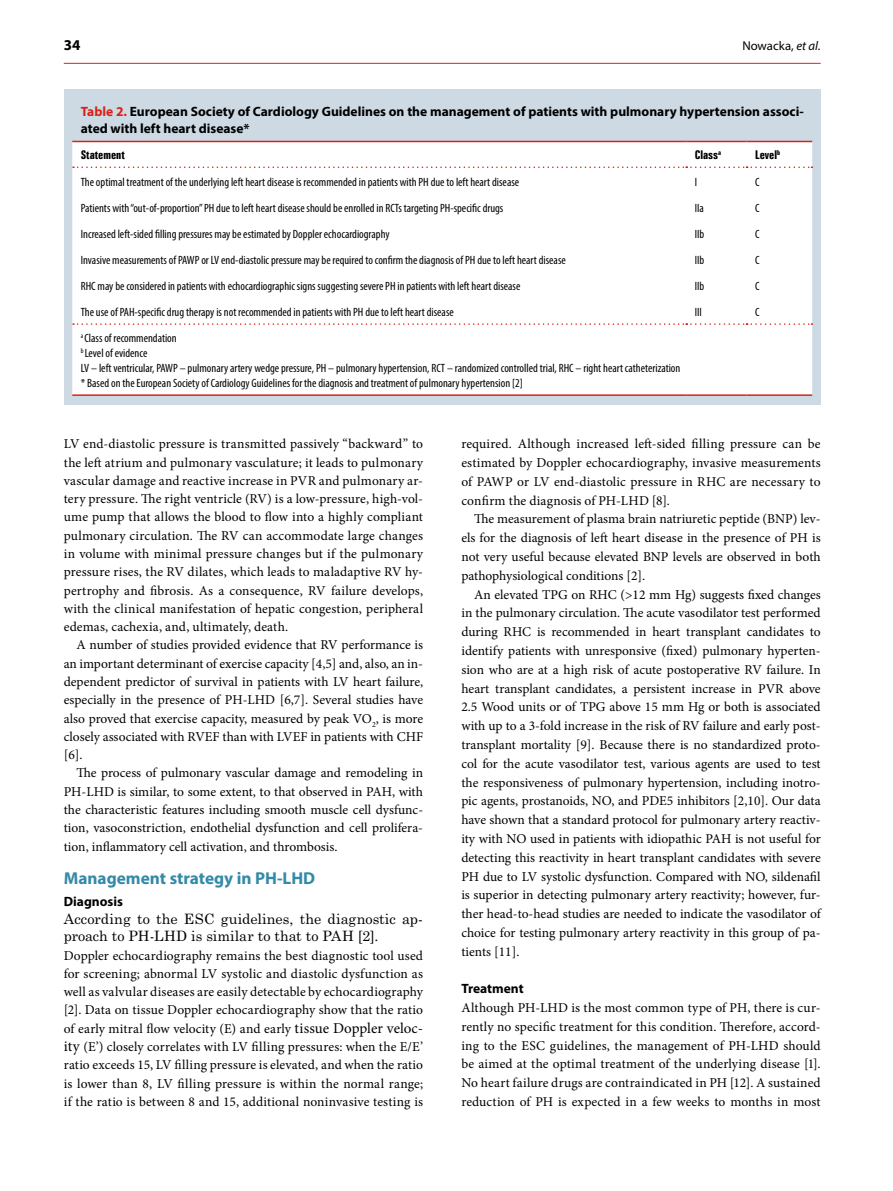
<style>
.page{position:relative;width:893px;height:1191px;background:#fff}
.page>*{position:absolute;margin:0;border:0;box-sizing:border-box;transform-origin:0 0}
.t1{font:700 17.25px "Myriad Pro";color:#338aa8}
.t2{font:700 15px "Myriad Pro";color:#000}
.t3{font:14.25px/17.5px "Century Schoolbook Pro Greek MP";letter-spacing:.005em;color:#000}
.t4{font:13.5px/18.8px "Minion Pro";color:#000;text-align:justify}
.t5{font:700 13.5px/16.5px "Myriad Pro";color:#000}
.t6{font:12.75px "Myriad Pro";color:#000}
.t7{font:condensed 12px/15px "Myriad Pro";color:#000}
.t8{font:10.95px "Zurich Bd X Cn PL";color:#000}
.s1{font-style:italic}
.s2{color:#da2118}
.s3{font-size:15px}
</style>
<div class="page">
<hr style="left:64px;top:63px;width:757px;height:1px;background:#da2118">
<div style="left:64px;top:89px;width:757px;height:315px;background:#cddae4"></div>
<div style="left:72px;top:142px;width:740px;height:252px;background:#fff"></div>
<svg style="left:73px;top:166px;width:739px;height:2px"></svg>
<hr style="left:72px;top:141px;width:614px;height:1px;background:#da2118">
<hr style="left:686px;top:141px;width:60px;height:1px;background:#da2118">
<hr style="left:746px;top:141px;width:66px;height:1px;background:#da2118">
<svg style="left:73px;top:323px;width:739px;height:2px"></svg>
<hr style="left:72px;top:394px;width:614px;height:2px;background:#da2118">
<hr style="left:686px;top:394px;width:60px;height:2px;background:#da2118">
<hr style="left:746px;top:394px;width:66px;height:2px;background:#da2118">
<p class="t2" style="left:64px;top:35px;width:18px">34</p>
<p class="t6" style="left:742px;top:38px;width:80px">Nowacka, <span class="s1">et al.</span></p>
<p class="t5" style="left:81px;top:103px;width:724px"><span class="s2">Table 2.</span> European Society of Cardiology Guidelines on the management of patients with pulmonary hypertension associ‑ ated with left heart disease*</p>
<p class="t8" style="left:81px;top:147px;width:45px">Statement</p>
<p class="t8" style="left:695px;top:147px;width:28px">Class<sup>a</sup></p>
<p class="t8" style="left:755px;top:147px;width:27px">Level<sup>b</sup></p>
<p class="t7" style="left:81px;top:174px;width:440px">The optimal treatment of the underlying left heart disease is recommended in patients with PH due to left heart disease</p>
<p class="t7" style="left:695px;top:174px;width:4px">I</p>
<p class="t7" style="left:755px;top:174px;width:6px">C</p>
<p class="t7" style="left:81px;top:200px;width:424px">Patients with “out‑of‑proportion” PH due to left heart disease should be enrolled in RCTs targeting PH‑specific drugs</p>
<p class="t7" style="left:695px;top:200px;width:11px">IIa</p>
<p class="t7" style="left:755px;top:200px;width:6px">C</p>
<p class="t7" style="left:81px;top:226px;width:310px">Increased left‑sided filling pressures may be estimated by Doppler echocardiography</p>
<p class="t7" style="left:695px;top:226px;width:11px">IIb</p>
<p class="t7" style="left:755px;top:226px;width:6px">C</p>
<p class="t7" style="left:81px;top:252px;width:486px">Invasive measurements of PAWP or LV end‑diastolic pressure may be required to confirm the diagnosis of PH due to left heart disease</p>
<p class="t7" style="left:695px;top:252px;width:11px">IIb</p>
<p class="t7" style="left:755px;top:252px;width:6px">C</p>
<p class="t7" style="left:81px;top:278px;width:441px">RHC may be considered in patients with echocardiographic signs suggesting severe PH in patients with left heart disease</p>
<p class="t7" style="left:695px;top:278px;width:11px">IIb</p>
<p class="t7" style="left:755px;top:278px;width:6px">C</p>
<p class="t7" style="left:81px;top:304px;width:375px">The use of PAH‑specific drug therapy is not recommended in patients with PH due to left heart disease</p>
<p class="t7" style="left:695px;top:304px;width:9px">III</p>
<p class="t7" style="left:755px;top:304px;width:6px">C</p>
<p class="t7" style="left:81px;top:330px;width:601px"><sup>a</sup> Class of recommendation<br><sup>b</sup> Level of evidence<br>LV – left ventricular, PAWP – pulmonary artery wedge pressure, PH – pulmonary hypertension, RCT – randomized controlled trial, RHC – right heart catheterization * Based on the European Society of Cardiology Guidelines for the diagnosis and treatment of pulmonary hypertension [2]</p>
<p class="t4" style="left:64px;top:435px;width:361px;line-height:18.3px">LV end‑diastolic pressure is transmitted passively “backward” to the left atrium and pulmonary vasculature; it leads to pulmonary vascular damage and reactive increase in PVR and pulmonary ar‑ tery pressure. The right ventricle (RV) is a low‑pressure, high‑vol‑ ume pump that allows the blood to flow into a highly compliant pulmonary circulation. The RV can accommodate large changes in volume with minimal pressure changes but if the pulmonary pressure rises, the RV dilates, which leads to maladaptive RV hy‑ pertrophy and fibrosis. As a consequence, RV failure develops, with the clinical manifestation of hepatic congestion, peripheral edemas, cachexia, and, ultimately, death.</p>
<p class="t4" style="left:64px;top:636px;width:361px;line-height:18.3px;text-indent:13px">A number of studies provided evidence that RV performance is an important determinant of exercise capacity [4,5] and, also, an in‑ dependent predictor of survival in patients with LV heart failure, especially in the presence of PH‑LHD [6,7]. Several studies have also proved that exercise capacity, measured by peak VO<sub>2</sub>, is more closely associated with RVEF than with LVEF in patients with CHF [6].</p>
<p class="t4" style="left:64px;top:764px;width:361px;line-height:18.3px;text-indent:13px">The process of pulmonary vascular damage and remodeling in PH‑LHD is similar, to some extent, to that observed in PAH, with the characteristic features including smooth muscle cell dysfunc‑ tion, vasoconstriction, endothelial dysfunction and cell prolifera‑ tion, inflammatory cell activation, and thrombosis.</p>
<p class="t1" style="left:64px;top:867px;width:253px">Management strategy in PH‑LHD</p>
<p class="t5" style="left:64px;top:893px;width:61px">Diagnosis</p>
<p class="t3" style="left:64px;top:909px;width:361px">According to the ESC guidelines, the diagnostic ap‑ proach to PH‑LHD is similar to that to PAH [2].</p>
<p class="t4" style="left:64px;top:946px;width:361px;line-height:18.3px">Doppler echocardiography remains the best diagnostic tool used for screening; abnormal LV systolic and diastolic dysfunction as well as valvular diseases are easily detectable by echocardiography [2]. Data on tissue Doppler echocardiography show that the ratio of early mitral flow velocity (E) and early <span class="s3">tissue Doppler veloc‑ ity</span> (E’) closely correlates with LV filling pressures: when the E/E’ ratio exceeds 15, LV filling pressure is elevated, and when the ratio is lower than 8, LV filling pressure is within the normal range; if the ratio is between 8 and 15, additional noninvasive testing is</p>
<p class="t4" style="left:461px;top:434px;width:361px">required. Although increased left‑sided filling pressure can be estimated by Doppler echocardiography, invasive measurements of PAWP or LV end‑diastolic pressure in RHC are necessary to confirm the diagnosis of PH‑LHD [8].</p>
<p class="t4" style="left:461px;top:510px;width:361px;text-indent:13px">The measurement of plasma brain natriuretic peptide (BNP) lev‑ els for the diagnosis of left heart disease in the presence of PH is not very useful because elevated BNP levels are observed in both pathophysiological conditions [2].</p>
<p class="t4" style="left:461px;top:585px;width:361px;text-indent:13px">An elevated TPG on RHC (&gt;12 mm Hg) suggests fixed changes in the pulmonary circulation. The acute vasodilator test performed during RHC is recommended in heart transplant candidates to identify patients with unresponsive (fixed) pulmonary hyperten‑ sion who are at a high risk of acute postoperative RV failure. In heart transplant candidates, a persistent increase in PVR above 2.5 Wood units or of TPG above 15 mm Hg or both is associated with up to a 3‑fold increase in the risk of RV failure and early post‑ transplant mortality [9]. Because there is no standardized proto‑ col for the acute vasodilator test, various agents are used to test the responsiveness of pulmonary hypertension, including inotro‑ pic agents, prostanoids, NO, and PDE5 inhibitors [2,10]. Our data have shown that a standard protocol for pulmonary artery reactiv‑ ity with NO used in patients with idiopathic PAH is not useful for detecting this reactivity in heart transplant candidates with severe PH due to LV systolic dysfunction. Compared with NO, sildenafil is superior in detecting pulmonary artery reactivity; however, fur‑ ther head‑to‑head studies are needed to indicate the vasodilator of choice for testing pulmonary artery reactivity in this group of pa‑ tients [11].</p>
<p class="t5" style="left:461px;top:980px;width:64px">Treatment</p>
<p class="t4" style="left:461px;top:998px;width:361px">Although PH‑LHD is the most common type of PH, there is cur‑ rently no specific treatment for this condition. Therefore, accord‑ ing to the ESC guidelines, the management of PH‑LHD should be aimed at the optimal treatment of the underlying disease [1].<br>No heart failure drugs are contraindicated in PH [12]. A sustained reduction of PH is expected in a few weeks to months in most</p>
</div>
